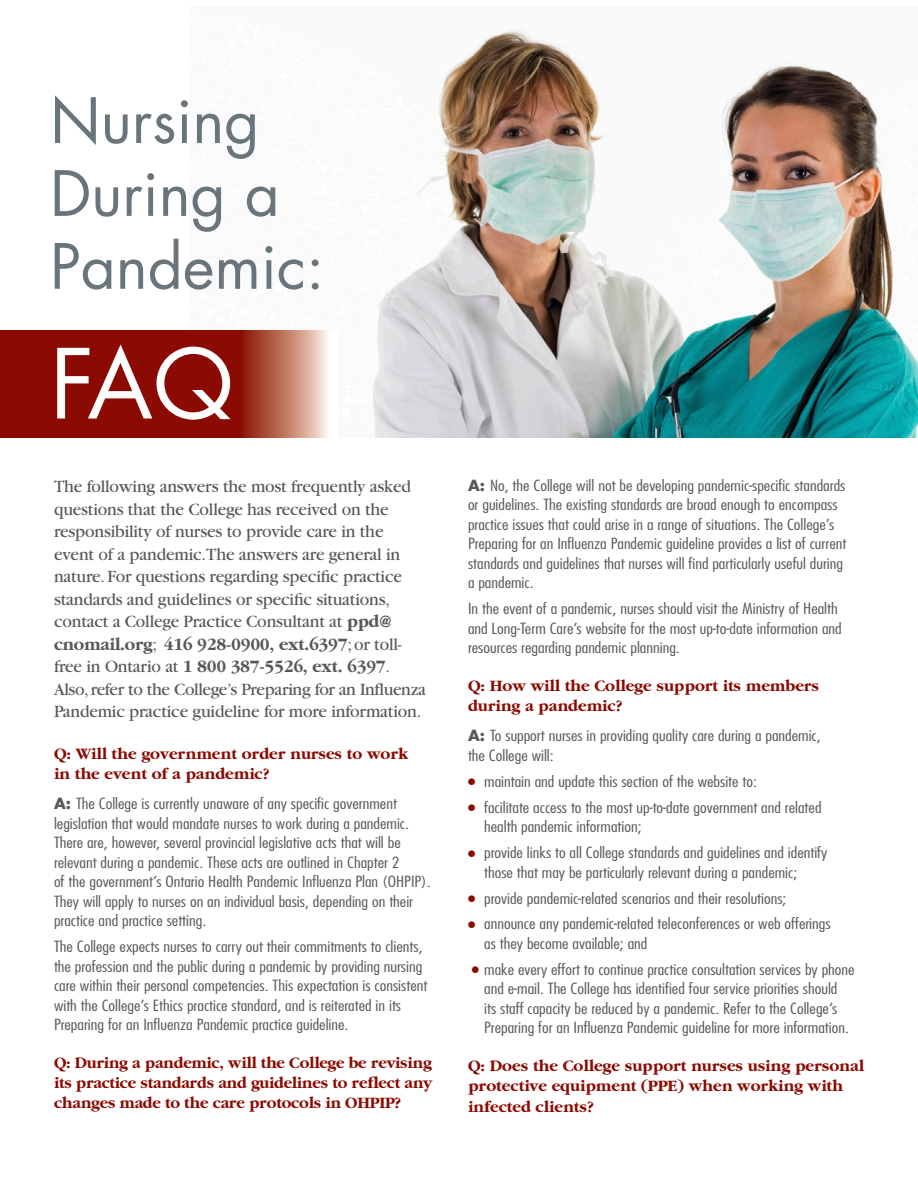
<style>
.page{position:relative;width:918px;height:1188px;background:#fff}
.page>*{position:absolute;margin:0;border:0;box-sizing:border-box;transform-origin:0 0}
.t1{font:93.75px "Futura";color:#fff}
.t2{font:60.75px/72.9px "Futura";color:#6a747b}
.text{font:18px/22.5px "Garamond";letter-spacing:-.01em;color:#57585a}
.Qs{font:700 16.5px/20.2px "Garamond";color:#8b0a02}
.A{font:300 condensed 15px/19.5px "Futura";color:#57585a;scale:1.25 1}
.s1{font-weight:700}
.s2{font-weight:700;font-stretch:normal}
.s3{font-family:"Monotype Sorts";font-weight:400;font-stretch:normal;font-size:9px;color:#8b0a02}
</style>
<div class="page">
<img style="left:189px;top:30px;width:729px;height:408px">
<div style="left:0;top:331px;width:310px;height:107px;background:#8b0a02"></div>
<svg style="left:243px;top:331px;width:95px;height:107px;background:#c88c7a"></svg>
<p class="t2" style="left:50px;top:83px;width:276px">Nursing<br>During a<br>Pandemic:</p>
<p class="t1" style="left:50px;top:320px;width:185px">FAQ</p>
<p class="text" style="left:54px;top:475px;width:373px">The following answers the most frequently asked questions that the College has received on the responsibility of nurses to provide care in the event of a pandemic.The answers are general in nature. For questions regarding specific practice standards and guidelines or specific situations, contact a College Practice Consultant at <span class="s1">ppd@ cnomail.org</span>; <span class="s1">416 928-0900, ext.6397</span>; or toll&shy;free in Ontario at <span class="s1">1 800 387-5526, ext. 6397</span>.<br>Also, refer to the College’s Preparing for an Influenza Pandemic practice guideline for more information.</p>
<p class="Qs" style="left:54px;top:744px;width:355px">Q: Will the government order nurses to work in the event of a pandemic?</p>
<p class="A" style="left:54px;top:794px;width:303px"><span class="s2">A:</span> The College is currently unaware of any specific government legislation that would mandate nurses to work during a pandemic.<br>There are, however, several provincial legislative acts that will be relevant during a pandemic. These acts are outlined in Chapter 2<br>of the government’s Ontario Health Pandemic Influenza Plan (OHPIP).<br>They will apply to nurses on an individual basis, depending on their practice and practice setting.</p>
<p class="A" style="left:54px;top:937px;width:300px">The College expects nurses to carry out their commitments to clients, the profession and the public during a pandemic by providing nursing care within their personal competencies. This expectation is consistent with the College’s Ethics practice standard, and is reiterated in its Preparing for an Influenza Pandemic practice guideline.</p>
<p class="Qs" style="left:54px;top:1053px;width:380px;text-align:justify">Q: During a pandemic, will the College be revising its practice standards and guidelines to reflect any changes made to the care protocols in OHPIP?</p>
<p class="A" style="left:468px;top:475px;width:304px"><span class="s2">A:</span> No, the College will not be developing pandemic-specific standards or guidelines. The existing standards are broad enough to encompass practice issues that could arise in a range of situations. The College’s Preparing for an Influenza Pandemic guideline provides a list of current standards and guidelines that nurses will find particularly useful during a pandemic.</p>
<p class="A" style="left:468px;top:599px;width:301px">In the event of a pandemic, nurses should visit the Ministry of Health and Long-Term Care’s website for the most up-to-date information and resources regarding pandemic planning.</p>
<p class="Qs" style="left:468px;top:676px;width:353px">Q: How will the College support its members during a pandemic?</p>
<p class="A" style="left:468px;top:726px;width:284px"><span class="s2">A:</span> To support nurses in providing quality care during a pandemic, the College will:</p>
<p class="A" style="left:468px;top:771px;width:233px"><span class="s3">l</span> maintain and update this section of the website to:</p>
<p class="A" style="left:484px;top:797px;width:271px;text-indent:-16px"><span class="s3">l</span> facilitate access to the most up-to-date government and related health pandemic information;</p>
<p class="A" style="left:484px;top:843px;width:276px;text-indent:-16px"><span class="s3">l</span> provide links to all College standards and guidelines and identify those that may be particularly relevant during a pandemic;</p>
<p class="A" style="left:468px;top:888px;width:256px"><span class="s3">l</span> provide pandemic-related scenarios and their resolutions;</p>
<p class="A" style="left:484px;top:914px;width:279px;text-indent:-16px"><span class="s3">l</span> announce any pandemic-related teleconferences or web offerings as they become available; and</p>
<p class="A" style="left:472px;top:960px;width:308px;text-align:center"><span class="s3">l</span> make every effort to continue practice consultation services by phone and e-mail. The College has identified four service priorities should<br>its staff capacity be reduced by a pandemic. Refer to the College’s Preparing for an Influenza Pandemic guideline for more information.</p>
<p class="Qs" style="left:468px;top:1056px;width:397px">Q: Does the College support nurses using personal protective equipment (PPE) when working with infected clients?</p>
</div>
